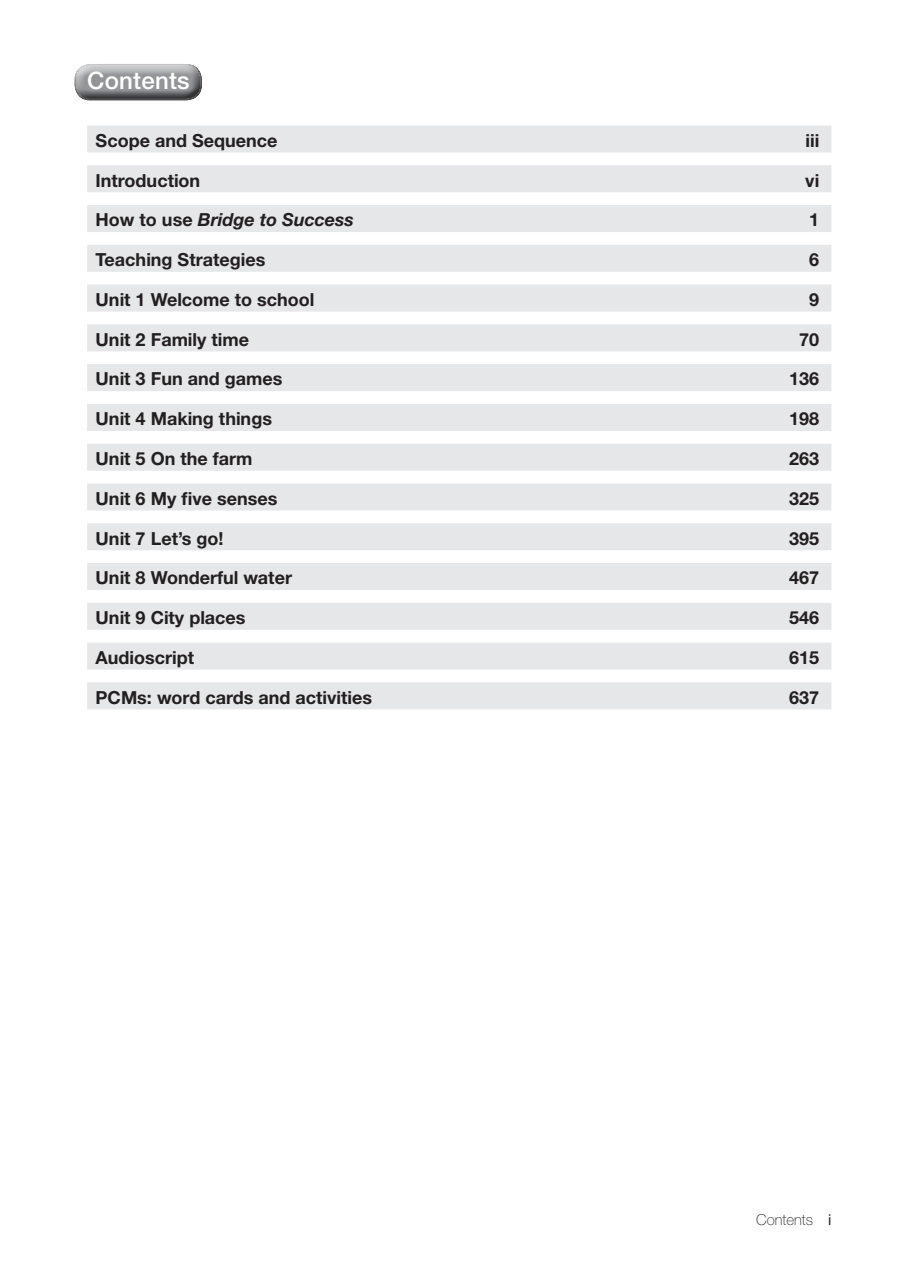
<style>
.page{position:relative;width:899px;height:1271px;background:#fff}
.page>*{position:absolute;margin:0;border:0;box-sizing:border-box;transform-origin:0 0}
.t1{font:500 24px "Helvetica Neue LT Std";letter-spacing:.01em;color:#fff}
.t2{font:700 18px "Helvetica Neue LT Std";color:#231f20}
.t3{font:italic 700 18px "Helvetica Neue LT Std";color:#231f20}
.t4{font:100 15px "Helvetica Neue LT Std";color:#231f20}
.s1{font-style:normal}
.s2{font-weight:400}
</style>
<div class="page">
<div style="left:74px;top:63px;width:130px;height:28px;background:#fff;opacity:.75"></div>
<div style="left:74px;top:66px;width:130px;height:36px;background:#231f20;opacity:.75"></div>
<div style="left:87px;top:125px;width:744px;height:27px;background:#e6e7e9"></div>
<div style="left:87px;top:165px;width:744px;height:27px;background:#e6e7e9"></div>
<div style="left:87px;top:205px;width:744px;height:27px;background:#e6e7e9"></div>
<div style="left:87px;top:245px;width:744px;height:27px;background:#e6e7e9"></div>
<div style="left:87px;top:284px;width:744px;height:27px;background:#e6e7e9"></div>
<div style="left:87px;top:324px;width:744px;height:27px;background:#e6e7e9"></div>
<div style="left:87px;top:364px;width:744px;height:27px;background:#e6e7e9"></div>
<div style="left:87px;top:404px;width:744px;height:27px;background:#e6e7e9"></div>
<div style="left:87px;top:443px;width:744px;height:27px;background:#e6e7e9"></div>
<div style="left:87px;top:483px;width:744px;height:27px;background:#e6e7e9"></div>
<div style="left:87px;top:523px;width:744px;height:27px;background:#e6e7e9"></div>
<div style="left:87px;top:563px;width:744px;height:27px;background:#e6e7e9"></div>
<div style="left:87px;top:602px;width:744px;height:27px;background:#e6e7e9"></div>
<div style="left:87px;top:642px;width:744px;height:27px;background:#e6e7e9"></div>
<div style="left:87px;top:682px;width:744px;height:27px;background:#e6e7e9"></div>
<h1 class="t1" style="left:87px;top:66px;width:104px">Contents</h1>
<p class="t2" style="left:96px;top:129px;width:183px">Scope and Sequence</p>
<p class="t2" style="left:805px;top:129px;width:15px">iii</p>
<p class="t2" style="left:96px;top:169px;width:106px">Introduction</p>
<p class="t2" style="left:805px;top:169px;width:16px">vi</p>
<p class="t3" style="left:96px;top:209px;width:260px"><span class="s1">How to use</span> Bridge to Success</p>
<p class="t2" style="left:809px;top:209px;width:12px">1</p>
<p class="t2" style="left:96px;top:248px;width:171px">Teaching Strategies</p>
<p class="t2" style="left:809px;top:248px;width:12px">6</p>
<p class="t2" style="left:96px;top:288px;width:220px">Unit 1 Welcome to school</p>
<p class="t2" style="left:809px;top:288px;width:12px">9</p>
<p class="t2" style="left:96px;top:328px;width:155px">Unit 2 Family time</p>
<p class="t2" style="left:799px;top:328px;width:22px">70</p>
<p class="t2" style="left:96px;top:368px;width:188px">Unit 3 Fun and games</p>
<p class="t2" style="left:789px;top:368px;width:32px">136</p>
<p class="t2" style="left:96px;top:407px;width:178px">Unit 4 Making things</p>
<p class="t2" style="left:789px;top:407px;width:32px">198</p>
<p class="t2" style="left:96px;top:447px;width:158px">Unit 5 On the farm</p>
<p class="t2" style="left:789px;top:447px;width:32px">263</p>
<p class="t2" style="left:96px;top:487px;width:183px">Unit 6 My five senses</p>
<p class="t2" style="left:789px;top:487px;width:32px">325</p>
<p class="t2" style="left:96px;top:527px;width:129px">Unit 7 Let’s go!</p>
<p class="t2" style="left:789px;top:527px;width:32px">395</p>
<p class="t2" style="left:96px;top:566px;width:198px">Unit 8 Wonderful water</p>
<p class="t2" style="left:789px;top:566px;width:32px">467</p>
<p class="t2" style="left:96px;top:606px;width:151px">Unit 9 City places</p>
<p class="t2" style="left:789px;top:606px;width:32px">546</p>
<p class="t2" style="left:96px;top:646px;width:100px">Audioscript</p>
<p class="t2" style="left:789px;top:646px;width:32px">615</p>
<p class="t2" style="left:96px;top:686px;width:278px">PCMs: word cards and activities</p>
<p class="t2" style="left:789px;top:686px;width:32px">637</p>
<p class="t4" style="left:756px;top:1211px;width:77px">Contents <span class="s2">i</span></p>
</div>
